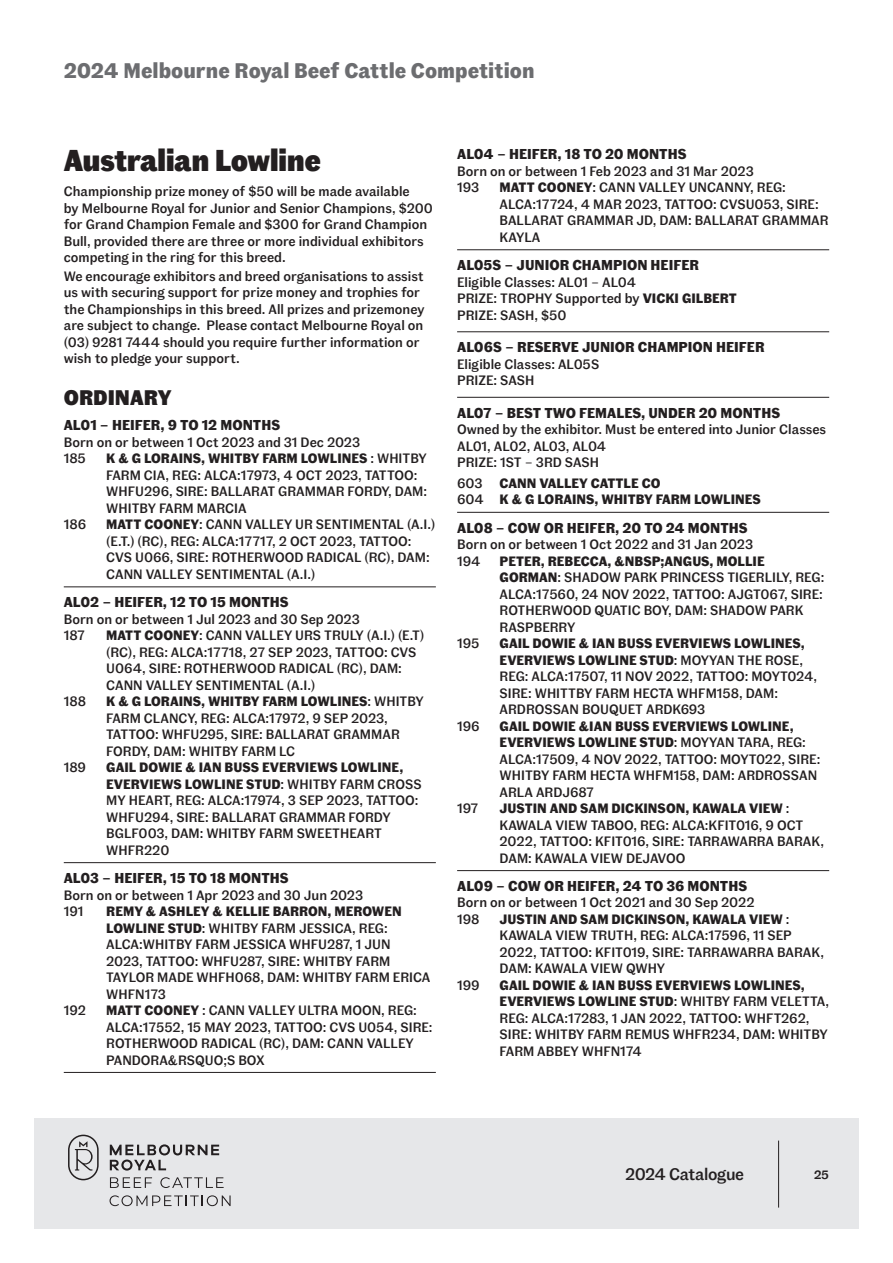
<style>
.page{position:relative;width:893px;height:1263px;background:#fff}
.page>*{position:absolute;margin:0;border:0;box-sizing:border-box;transform-origin:0 0}
.t1{font:900 30px "Fann Grotesque Pro";letter-spacing:-.02em;color:#231f20}
.t2{font:700 21px "Fann Grotesque Pro";color:#6c6d70}
.t3{font:900 21px "Fann Grotesque Pro";color:#231f20}
.t4{font:500 16.65px "Fann Grotesque Pro";letter-spacing:-.02em;color:#231f20}
.t5{font:500 15px "Fann Grotesque Pro";color:#231f20}
.t6{font:700 14.25px "Fann Grotesque Pro";color:#231f20}
.t7{font:500 13.5px/16.5px "Fann Grotesque Pro";color:#231f20}
.t8{font:700 13.5px/16.5px "Fann Grotesque Pro";color:#231f20}
.s1{font-weight:700}
.s2{font-weight:500}
</style>
<div class="page">
<div style="left:34px;top:1118px;width:825px;height:111px;background:#e6e7e9"></div>
<hr style="left:778px;top:1140px;width:1px;height:67px;background:#231f20">
<svg style="left:68px;top:1134px;width:31px;height:46px"></svg>
<svg style="left:110px;top:1144px;width:109px;height:26px"></svg>
<svg style="left:110px;top:1177px;width:42px;height:11px"></svg>
<svg style="left:160px;top:1177px;width:64px;height:11px"></svg>
<svg style="left:110px;top:1195px;width:121px;height:11px"></svg>
<hr style="left:64px;top:586px;width:372px;height:1px;background:#231f20">
<hr style="left:64px;top:862px;width:372px;height:1px;background:#231f20">
<hr style="left:64px;top:1072px;width:372px;height:1px;background:#231f20">
<hr style="left:457px;top:249px;width:372px;height:1px;background:#231f20">
<hr style="left:457px;top:331px;width:372px;height:1px;background:#231f20">
<hr style="left:457px;top:397px;width:372px;height:1px;background:#231f20">
<hr style="left:457px;top:512px;width:372px;height:1px;background:#231f20">
<hr style="left:457px;top:870px;width:372px;height:1px;background:#231f20">
<h2 class="t2" style="left:64px;top:59px;width:472px">2024 Melbourne Royal Beef Cattle Competition</h2>
<h1 class="t1" style="left:64px;top:143px;width:259px">Australian Lowline</h1>
<p class="t7" style="left:64px;top:183px;width:371px">Championship prize money of $50 will be made available<br>by Melbourne Royal for Junior and Senior Champions, $200 for Grand Champion Female and $300 for Grand Champion Bull, provided there are three or more individual exhibitors competing in the ring for this breed.</p>
<p class="t7" style="left:64px;top:268px;width:362px">We encourage exhibitors and breed organisations to assist us with securing support for prize money and trophies for the Championships in this breed. All prizes and prizemoney are subject to change. Please contact Melbourne Royal on (03) 9281 7444 should you require further information or wish to pledge your support.</p>
<h2 class="t3" style="left:64px;top:385px;width:109px">ORDINARY</h2>
<p class="t6" style="left:64px;top:417px;width:218px">AL01 – HEIFER, 9 TO 12 MONTHS</p>
<p class="t7" style="left:64px;top:434px;width:298px">Born on or between 1 Oct 2023 and 31 Dec 2023<br>185</p>
<p class="t7" style="left:106px;top:451px;width:322px"><span class="s1">K &amp; G LORAINS, WHITBY FARM LOWLINES</span> : WHITBY FARM CIA, REG: ALCA:17973, 4 OCT 2023, TATTOO:<br>WHFU296, SIRE: BALLARAT GRAMMAR FORDY, DAM:<br>WHITBY FARM MARCIA</p>
<p class="t7" style="left:64px;top:517px;width:24px">186</p>
<p class="t7" style="left:106px;top:517px;width:330px"><span class="s1">MATT COONEY</span>: CANN VALLEY UR SENTIMENTAL (A.I.) (E.T.) (RC), REG: ALCA:17717, 2 OCT 2023, TATTOO:<br>CVS U066, SIRE: ROTHERWOOD RADICAL (RC), DAM:<br>CANN VALLEY SENTIMENTAL (A.I.)</p>
<p class="t6" style="left:64px;top:594px;width:226px">AL02 – HEIFER, 12 TO 15 MONTHS</p>
<p class="t7" style="left:64px;top:611px;width:298px">Born on or between 1 Jul 2023 and 30 Sep 2023<br>187</p>
<p class="t7" style="left:106px;top:628px;width:319px"><span class="s1">MATT COONEY</span>: CANN VALLEY URS TRULY (A.I.) (E.T) (RC), REG: ALCA:17718, 27 SEP 2023, TATTOO: CVS U064, SIRE: ROTHERWOOD RADICAL (RC), DAM:<br>CANN VALLEY SENTIMENTAL (A.I.)</p>
<p class="t7" style="left:64px;top:694px;width:24px">188</p>
<p class="t7" style="left:106px;top:694px;width:319px"><span class="s1">K &amp; G LORAINS, WHITBY FARM LOWLINES</span>: WHITBY FARM CLANCY, REG: ALCA:17972, 9 SEP 2023, TATTOO: WHFU295, SIRE: BALLARAT GRAMMAR FORDY, DAM: WHITBY FARM LC</p>
<p class="t7" style="left:64px;top:760px;width:24px">189</p>
<p class="t7" style="left:106px;top:760px;width:317px"><span class="s1">GAIL DOWIE &amp; IAN BUSS EVERVIEWS LOWLINE, EVERVIEWS LOWLINE STUD</span>: WHITBY FARM CROSS MY HEART, REG: ALCA:17974, 3 SEP 2023, TATTOO:<br>WHFU294, SIRE: BALLARAT GRAMMAR FORDY BGLF003, DAM: WHITBY FARM SWEETHEART WHFR220</p>
<p class="t6" style="left:64px;top:869px;width:226px">AL03 – HEIFER, 15 TO 18 MONTHS</p>
<p class="t7" style="left:64px;top:887px;width:301px">Born on or between 1 Apr 2023 and 30 Jun 2023<br>191</p>
<p class="t7" style="left:106px;top:903px;width:326px"><span class="s1">REMY &amp; ASHLEY &amp; KELLIE BARRON, MEROWEN LOWLINE STUD</span>: WHITBY FARM JESSICA, REG:<br>ALCA:WHITBY FARM JESSICA WHFU287, 1 JUN 2023, TATTOO: WHFU287, SIRE: WHITBY FARM TAYLOR MADE WHFH068, DAM: WHITBY FARM ERICA WHFN173</p>
<p class="t7" style="left:64px;top:1002px;width:24px">192</p>
<p class="t7" style="left:106px;top:1002px;width:328px"><span class="s1">MATT COONEY</span> : CANN VALLEY ULTRA MOON, REG:<br>ALCA:17552, 15 MAY 2023, TATTOO: CVS U054, SIRE:<br>ROTHERWOOD RADICAL (RC), DAM: CANN VALLEY PANDORA&amp;RSQUO;S BOX</p>
<p class="t6" style="left:457px;top:146px;width:231px">AL04 – HEIFER, 18 TO 20 MONTHS</p>
<p class="t7" style="left:457px;top:163px;width:298px">Born on or between 1 Feb 2023 and 31 Mar 2023<br>193</p>
<p class="t7" style="left:500px;top:180px;width:330px"><span class="s1">MATT COONEY</span>: CANN VALLEY UNCANNY, REG:<br>ALCA:17724, 4 MAR 2023, TATTOO: CVSU053, SIRE:<br>BALLARAT GRAMMAR JD, DAM: BALLARAT GRAMMAR KAYLA</p>
<p class="t6" style="left:457px;top:257px;width:243px">AL05S – JUNIOR CHAMPION HEIFER</p>
<p class="t7" style="left:457px;top:274px;width:281px">Eligible Classes: AL01 – AL04<br>PRIZE: TROPHY Supported by <span class="s1">VICKI GILBERT<br></span>PRIZE: SASH, $50</p>
<p class="t6" style="left:457px;top:339px;width:309px">AL06S – RESERVE JUNIOR CHAMPION HEIFER</p>
<p class="t7" style="left:457px;top:356px;width:144px">Eligible Classes: AL05S<br>PRIZE: SASH</p>
<p class="t6" style="left:457px;top:404px;width:325px">AL07 – BEST TWO FEMALES, UNDER 20 MONTHS</p>
<p class="t7" style="left:457px;top:422px;width:371px">Owned by the exhibitor. Must be entered into Junior Classes<br>AL01, AL02, AL03, AL04<br>PRIZE: 1ST – 3RD SASH</p>
<p class="t7" style="left:457px;top:475px;width:27px">603</p>
<p class="t8" style="left:457px;top:476px;width:305px;text-indent:43px">CANN VALLEY CATTLE CO<br><span class="s2">604</span> K &amp; G LORAINS, WHITBY FARM LOWLINES</p>
<p class="t6" style="left:457px;top:519px;width:292px">AL08 – COW OR HEIFER, 20 TO 24 MONTHS</p>
<p class="t7" style="left:457px;top:537px;width:298px">Born on or between 1 Oct 2022 and 31 Jan 2023<br>194</p>
<p class="t7" style="left:500px;top:553px;width:326px"><span class="s1">PETER, REBECCA, &amp;NBSP;ANGUS, MOLLIE GORMAN</span>: SHADOW PARK PRINCESS TIGERLILY, REG:<br>ALCA:17560, 24 NOV 2022, TATTOO: AJGT067, SIRE:<br>ROTHERWOOD QUATIC BOY, DAM: SHADOW PARK RASPBERRY</p>
<p class="t7" style="left:457px;top:636px;width:24px">195</p>
<p class="t7" style="left:500px;top:636px;width:319px"><span class="s1">GAIL DOWIE &amp; IAN BUSS EVERVIEWS LOWLINES, EVERVIEWS LOWLINE STUD</span>: MOYYAN THE ROSE, REG: ALCA:17507, 11 NOV 2022, TATTOO: MOYT024, SIRE: WHITTBY FARM HECTA WHFM158, DAM:<br>ARDROSSAN BOUQUET ARDK693</p>
<p class="t7" style="left:457px;top:718px;width:24px">196</p>
<p class="t7" style="left:500px;top:718px;width:322px"><span class="s1">GAIL DOWIE &amp;IAN BUSS EVERVIEWS LOWLINE, EVERVIEWS LOWLINE STUD</span>: MOYYAN TARA, REG:<br>ALCA:17509, 4 NOV 2022, TATTOO: MOYT022, SIRE:<br>WHITBY FARM HECTA WHFM158, DAM: ARDROSSAN ARLA ARDJ687</p>
<p class="t7" style="left:457px;top:801px;width:23px">197</p>
<p class="t7" style="left:500px;top:801px;width:326px"><span class="s1">JUSTIN AND SAM DICKINSON, KAWALA VIEW</span> :<br>KAWALA VIEW TABOO, REG: ALCA:KFIT016, 9 OCT 2022, TATTOO: KFIT016, SIRE: TARRAWARRA BARAK, DAM: KAWALA VIEW DEJAVOO</p>
<p class="t6" style="left:457px;top:877px;width:292px">AL09 – COW OR HEIFER, 24 TO 36 MONTHS</p>
<p class="t7" style="left:457px;top:895px;width:299px">Born on or between 1 Oct 2021 and 30 Sep 2022<br>198</p>
<p class="t7" style="left:500px;top:911px;width:326px"><span class="s1">JUSTIN AND SAM DICKINSON, KAWALA VIEW</span> :<br>KAWALA VIEW TRUTH, REG: ALCA:17596, 11 SEP 2022, TATTOO: KFIT019, SIRE: TARRAWARRA BARAK, DAM: KAWALA VIEW QWHY</p>
<p class="t7" style="left:457px;top:977px;width:24px">199</p>
<p class="t7" style="left:500px;top:977px;width:331px"><span class="s1">GAIL DOWIE &amp; IAN BUSS EVERVIEWS LOWLINES, EVERVIEWS LOWLINE STUD</span>: WHITBY FARM VELETTA, REG: ALCA:17283, 1 JAN 2022, TATTOO: WHFT262, SIRE: WHITBY FARM REMUS WHFR234, DAM: WHITBY FARM ABBEY WHFN174</p>
<p class="t4" style="left:625px;top:1164px;width:121px">2024 Catalogue</p>
<p class="t5" style="left:814px;top:1165px;width:17px">25</p>
</div>
